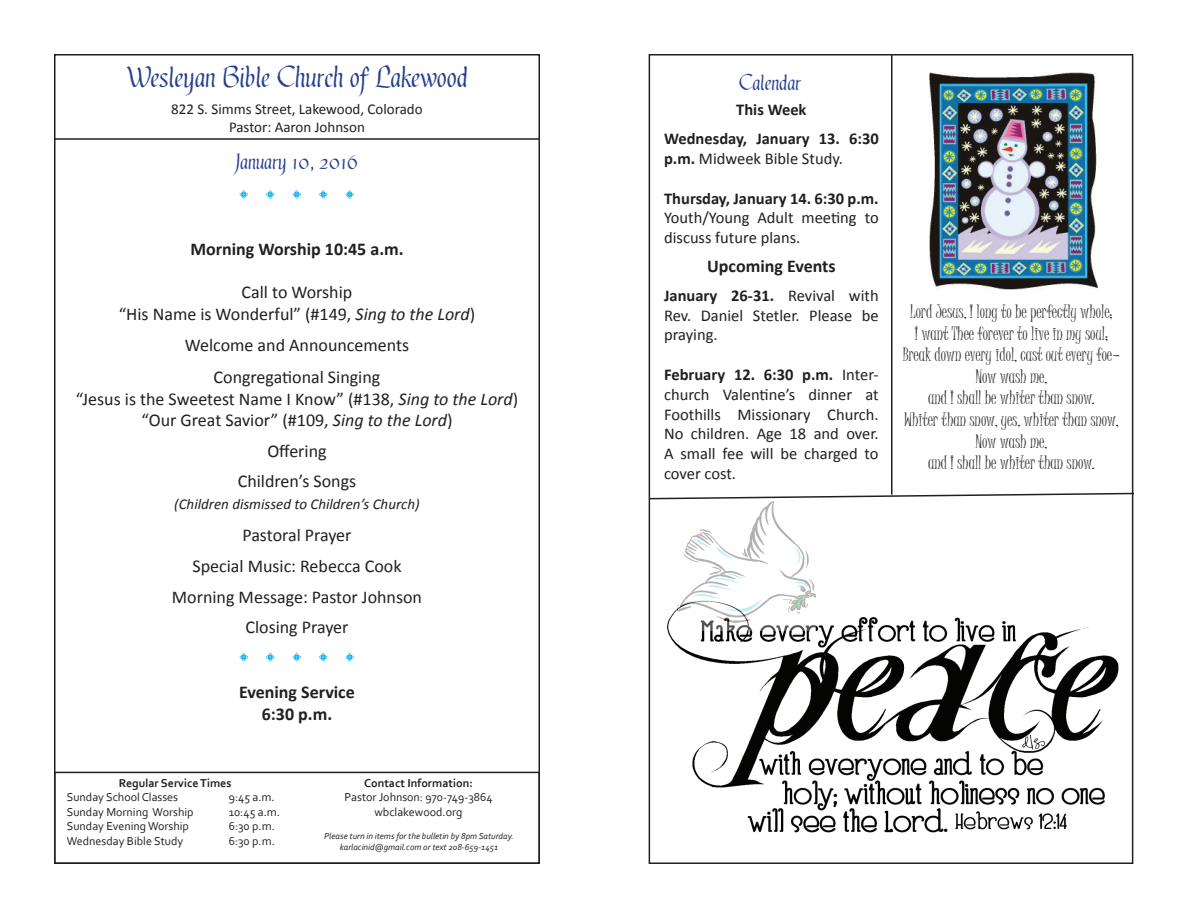
<style>
.page{position:relative;width:1188px;height:918px;background:#fff}
.page>*{position:absolute;margin:0;border:0;box-sizing:border-box;transform-origin:0 0}
.t1{font:72px "Ornamind";color:#00aeef}
.t2{font:36px "Gothic Ultra";color:#253f8e}
.t3{font:27px "Gothic Ultra";color:#253f8e}
.t4{font:18px/30.6px "Calibri";color:#231f20;text-align:center}
.t5{font:18px/21.6px "Juice ITC";color:#231f20;text-align:center}
.t6{font:700 18px/21.6px "Calibri";color:#231f20;text-align:center}
.t7{font:16.5px/19.8px "Calibri";color:#231f20;text-align:justify}
.t8{font:700 16.5px/28.8px "Calibri";color:#231f20;text-align:center}
.t9{font:15px/18px "Calibri";color:#231f20;text-align:center}
.t10{font:italic 15px "Calibri";color:#231f20}
.t11{font:12px/14.4px "Corbel";color:#231f20;text-align:center}
.t12{font:700 12px "Corbel";color:#231f20}
.t13{font:italic 9px/10.8px "Corbel";color:#231f20;text-align:center}
.s1{font-style:italic}
.s2{font-weight:700}
</style>
<div class="page">
<div style="left:54px;top:772px;width:486px;height:92px;border:2px solid #231f20"></div>
<hr style="left:54px;top:138px;width:486px;height:2px;background:#231f20">
<hr style="left:891px;top:54px;width:1px;height:441px;background:#231f20">
<img style="left:667px;top:596px;width:452px;height:237px">
<svg style="left:648px;top:492px;width:486px;height:8px"></svg>
<img style="left:676px;top:502px;width:139px;height:128px">
<img style="left:929px;top:72px;width:169px;height:217px">
<h2 class="t2" style="left:126px;top:60px;width:343px">Wesleyan Bible Church of Lakewood</h2>
<p class="t9" style="left:171px;top:100px;width:253px">822 S. Simms Street, Lakewood, Colorado<br>Pastor: Aaron Johnson</p>
<h3 class="t3" style="left:236px;top:148px;width:123px">January 10, 2016</h3>
<h1 class="t1" style="left:238px;top:127px;width:120px">l l l l l</h1>
<p class="t6" style="left:190px;top:238px;width:215px">Morning Worship 10:45 a.m.</p>
<p class="t4" style="left:119px;top:281px;width:358px;line-height:21.6px">Call to Worship<br>“His Name is Wonderful” (#149, <span class="s1">Sing to the Lord</span>)</p>
<p class="t4" style="left:185px;top:328px;width:226px;line-height:32.4px">Welcome and Announcements<br>Congregational Singing</p>
<p class="t4" style="left:76px;top:387px;width:444px;line-height:21.6px">“Jesus is the Sweetest Name I Know” (#138, <span class="s1">Sing to the Lord</span>) “Our Great Savior” (#109, <span class="s1">Sing to the Lord</span>)</p>
<p class="t4" style="left:238px;top:435px;width:120px">Offering<br>Children’s Songs</p>
<p class="t10" style="left:174px;top:494px;width:247px">(Children dismissed to Children’s Church)</p>
<p class="t4" style="left:172px;top:520px;width:252px">Pastoral Prayer<br>Special Music: Rebecca Cook<br>Morning Message: Pastor Johnson<br>Closing Prayer</p>
<h1 class="t1" style="left:238px;top:590px;width:120px">l l l l l</h1>
<p class="t6" style="left:239px;top:681px;width:117px">Evening Service<br>6:30 p.m.</p>
<p class="t12" style="left:119px;top:776px;width:114px">Regular Service Times</p>
<p class="t11" style="left:67px;top:790px;width:113px">Sunday School Classes</p>
<p class="t11" style="left:229px;top:790px;width:47px">9:45 a.m.</p>
<p class="t11" style="left:67px;top:804px;width:128px">Sunday Morning Worship</p>
<p class="t11" style="left:229px;top:804px;width:53px">10:45 a.m.</p>
<p class="t11" style="left:67px;top:819px;width:124px">Sunday Evening Worship</p>
<p class="t11" style="left:229px;top:819px;width:48px">6:30 p.m.</p>
<p class="t11" style="left:67px;top:833px;width:118px">Wednesday Bible Study</p>
<p class="t11" style="left:229px;top:833px;width:48px">6:30 p.m.</p>
<p class="t12" style="left:364px;top:776px;width:110px">Contact Information:</p>
<p class="t11" style="left:344px;top:790px;width:150px">Pastor Johnson: 970-749-3864 wbclakewood.org</p>
<p class="t13" style="left:324px;top:830px;width:191px">Please turn in items for the bulletin by 8pm Saturday. karlacinid@gmail.com or text 208-659-1451</p>
<h3 class="t3" style="left:739px;top:70px;width:64px">Calendar</h3>
<p class="t8" style="left:664px;top:95px;width:216px">This Week<br>Wednesday, January 13. 6:30</p>
<p class="t7" style="left:664px;top:148px;width:180px"><span class="s2">p.m.</span> Midweek Bible Study.</p>
<p class="t8" style="left:664px;top:183px;width:216px">Thursday, January 14. 6:30 p.m.</p>
<p class="t7" style="left:664px;top:208px;width:216px">Youth/Young Adult meeting to discuss future plans.</p>
<p class="t6" style="left:707px;top:255px;width:130px">Upcoming Events</p>
<p class="t7" style="left:664px;top:285px;width:216px"><span class="s2">January 26-31.</span> Revival with Rev. Daniel Stetler. Please be praying.</p>
<p class="t7" style="left:664px;top:364px;width:216px"><span class="s2">February 12. 6:30 p.m.</span> Inter&shy;church Valentine’s dinner at Foothills Missionary Church.<br>No children. Age 18 and over.<br>A small fee will be charged to cover cost.</p>
<p class="t5" style="left:903px;top:301px;width:219px">Lord Jesus, I long to be perfectly whole;<br>I want Thee forever to live in my soul;<br>Break down every idol, cast out every foe—<br>Now wash me,<br>and I shall be whiter than snow.<br>Whiter than snow, yes, whiter than snow,<br>Now wash me,<br>and I shall be whiter than snow.</p>
</div>
